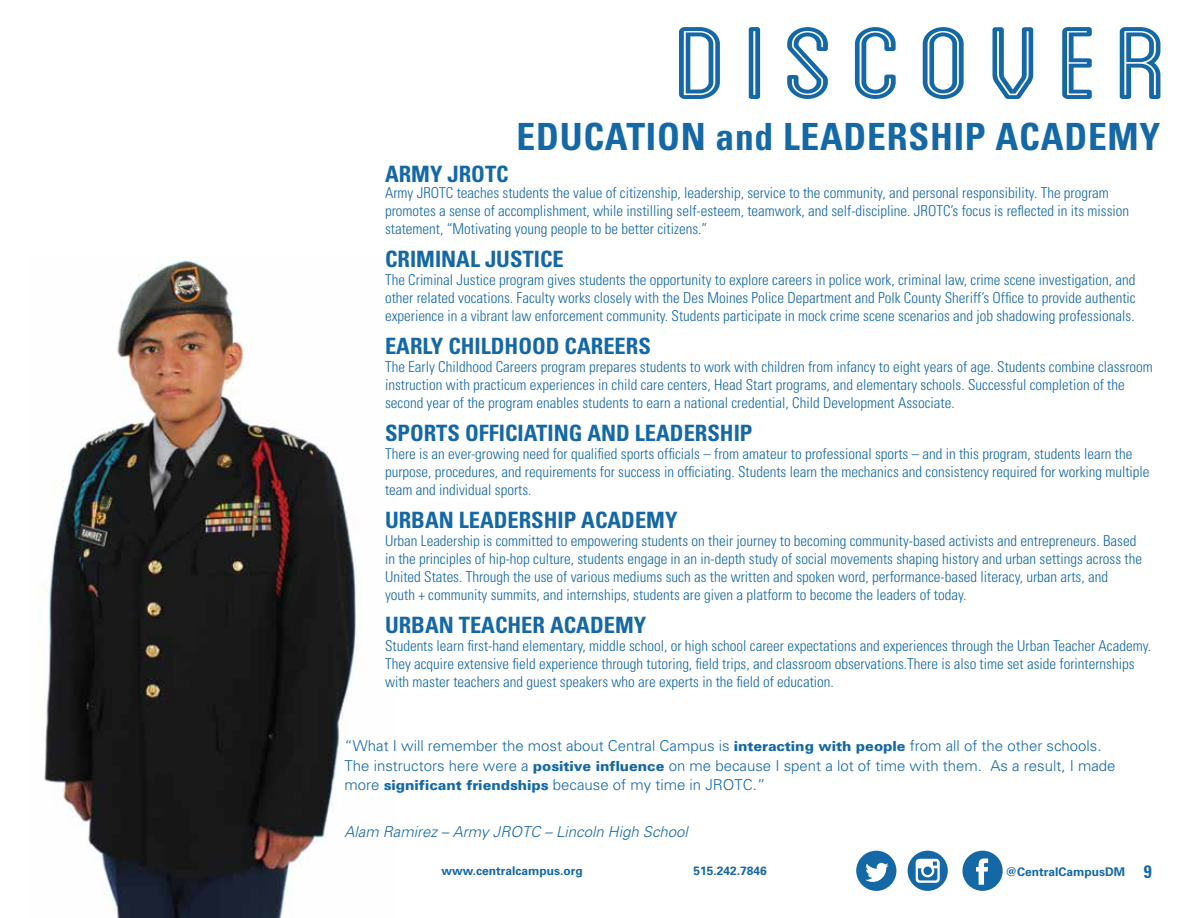
<style>
.page{position:relative;width:1188px;height:918px;background:#fff}
.page>*{position:absolute;margin:0;border:0;box-sizing:border-box;transform-origin:0 0}
.t1{font:700 condensed 37.5px "Univers";letter-spacing:.02em;color:#1568a6}
.t2{font:700 condensed 22.5px "Univers";color:#1568a6}
.t3{font:700 condensed 18px "Univers";color:#1568a6}
.t4{font:300 condensed 15px/18px "Univers";color:#1568a6}
.t5{font:300 15px/19.5px "Univers";color:#1568a6}
.t6{font:italic 300 15px "Univers";color:#1568a6}
.t7{font:700 12px "Univers";color:#1568a6}
.s1{font-family:"Univers Black DTC";font-weight:400}
</style>
<div class="page">
<img style="left:44px;top:256px;width:313px;height:662px">
<svg style="left:679px;top:27px;width:481px;height:72px"></svg>
<svg style="left:856px;top:851px;width:40px;height:40px"></svg>
<svg style="left:962px;top:851px;width:41px;height:40px"></svg>
<svg style="left:908px;top:851px;width:40px;height:40px"></svg>
<h1 class="t1" style="left:517px;top:113px;width:645px">EDUCATION and LEADERSHIP ACADEMY</h1>
<h2 class="t2" style="left:385px;top:160px;width:125px">ARMY JROTC</h2>
<p class="t4" style="left:385px;top:184px;width:746px">Army JROTC teaches students the value of citizenship, leadership, service to the community, and personal responsibility. The program promotes a sense of accomplishment, while instilling self-esteem, teamwork, and self-discipline. JROTC’s focus is reflected in its mission statement, “Motivating young people to be better citizens.”</p>
<h2 class="t2" style="left:385px;top:246px;width:180px">CRIMINAL JUSTICE</h2>
<p class="t4" style="left:385px;top:271px;width:752px;text-align:justify">The Criminal Justice program gives students the opportunity to explore careers in police work, criminal law, crime scene investigation, and other related vocations. Faculty works closely with the Des Moines Police Department and Polk County Sheriff’s Office to provide authentic experience in a vibrant law enforcement community. Students participate in mock crime scene scenarios and job shadowing professionals.</p>
<h2 class="t2" style="left:385px;top:333px;width:267px">EARLY CHILDHOOD CAREERS</h2>
<p class="t4" style="left:385px;top:358px;width:769px">The Early Childhood Careers program prepares students to work with children from infancy to eight years of age. Students combine classroom instruction with practicum experiences in child care centers, Head Start programs, and elementary schools. Successful completion of the second year of the program enables students to earn a national credential, Child Development Associate.</p>
<h2 class="t2" style="left:385px;top:420px;width:369px">SPORTS OFFICIATING AND LEADERSHIP</h2>
<p class="t4" style="left:385px;top:445px;width:766px">There is an ever-growing need for qualified sports officials – from amateur to professional sports – and in this program, students learn the purpose, procedures, and requirements for success in officiating. Students learn the mechanics and consistency required for working multiple team and individual sports.</p>
<h2 class="t2" style="left:385px;top:507px;width:294px">URBAN LEADERSHIP ACADEMY</h2>
<p class="t4" style="left:385px;top:532px;width:759px">Urban Leadership is committed to empowering students on their journey to becoming community-based activists and entrepreneurs. Based in the principles of hip-hop culture, students engage in an in-depth study of social movements shaping history and urban settings across the United States. Through the use of various mediums such as the written and spoken word, performance-based literacy, urban arts, and<br>youth + community summits, and internships, students are given a platform to become the leaders of today.</p>
<h2 class="t2" style="left:385px;top:612px;width:263px">URBAN TEACHER ACADEMY</h2>
<p class="t4" style="left:385px;top:637px;width:768px">Students learn first-hand elementary, middle school, or high school career expectations and experiences through the Urban Teacher Academy.<br>They acquire extensive field experience through tutoring, field trips, and classroom observations.There is also time set aside forinternships with master teachers and guest speakers who are experts in the field of education.</p>
<p class="t5" style="left:345px;top:736px;width:773px">“What I will remember the most about Central Campus is <span class="s1">interacting with people</span> from all of the other schools.<br>The instructors here were a <span class="s1">positive influence</span> on me because I spent a lot of time with them. As a result, I made more <span class="s1">significant friendships</span> because of my time in JROTC.”</p>
<p class="t6" style="left:345px;top:822px;width:345px">Alam Ramirez – Army JROTC – Lincoln High School</p>
<p class="t7" style="left:442px;top:864px;width:143px">www.centralcampus.org</p>
<p class="t7" style="left:694px;top:864px;width:75px">515.242.7846</p>
<p class="t7" style="left:1005px;top:865px;width:121px">@CentralCampusDM</p>
<p class="t3" style="left:1144px;top:860px;width:9px">9</p>
</div>
